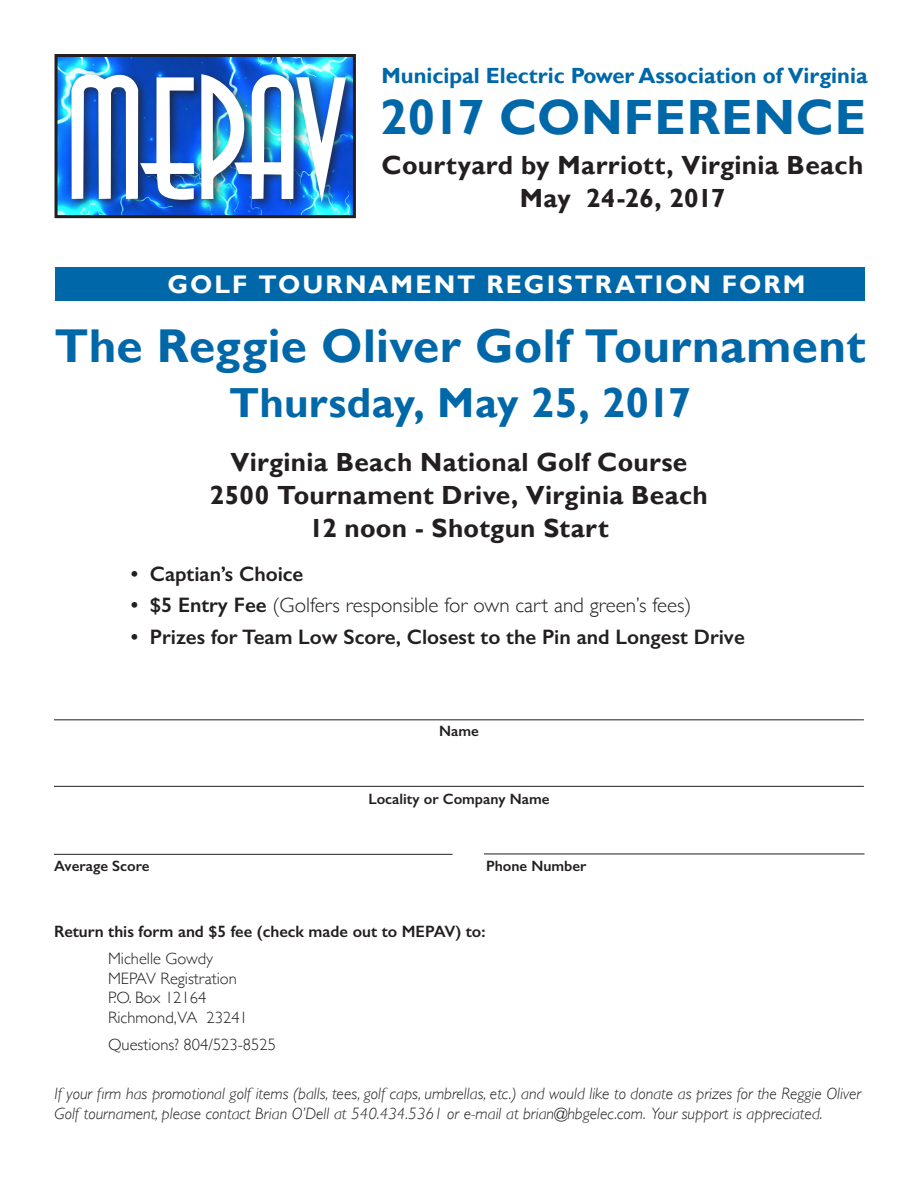
<style>
.page{position:relative;width:918px;height:1188px;background:#fff}
.page>*{position:absolute;margin:0;border:0;box-sizing:border-box;transform-origin:0 0}
.Gil_Sans_Bdhds_C{font:700 49.5px "Gill Sans";letter-spacing:.01em;color:#0068a9}
.Gil_Sans_Bdhds_C-2{font:700 47.4px "Gill Sans";letter-spacing:.005em;color:#0068a9}
.Gil_Sans_Bdhds_C-3{font:700 42px "Gill Sans";letter-spacing:.005em;color:#0068a9}
.Gil_Sans_Bdhds_C-4{font:700 26.25px "Gill Sans";letter-spacing:.01em;color:#231f20}
.Gil_Sans_Bdhds_C-5{font:700 25.5px "Gill Sans";letter-spacing:.08em;color:#fff}
.Gil_Sans_Bdhds_C-6{font:700 21.9px "Gill Sans";color:#0068a9}
.Gil_Sans_Lt_text{font:600 21px "Gill Sans";color:#231f20}
.Gil_Sans_Lt_text-2{font:300 21px "Gill Sans";color:#231f20}
.t1{font:italic 300 16.5px/19.8px "Gill Sans";color:#231f20}
.t2{font:300 16.5px "Gill Sans";color:#231f20}
.t3{font:600 16.5px "Gill Sans";color:#231f20}
.Gil_Sans_Lt_text-3{font:600 15px "Gill Sans";color:#231f20}
.s1{font-weight:600}
</style>
<div class="page">
<img style="left:59px;top:58px;width:293px;height:156px">
<div style="left:55px;top:54px;width:301px;height:164px;border:3px solid #231f20"></div>
<div style="left:55px;top:268px;width:810px;height:33px;background:#0068a9"></div>
<hr style="left:54px;top:719px;width:810px;height:1px;background:#231f20">
<hr style="left:54px;top:786px;width:810px;height:1px;background:#231f20">
<hr style="left:54px;top:854px;width:399px;height:1px;background:#231f20">
<hr style="left:484px;top:854px;width:381px;height:1px;background:#231f20">
<div style="left:67px;top:70px;width:290px;height:142px;background:#231f20;opacity:.75"></div>
<img style="left:201px;top:74px;width:145px;height:128px">
<svg style="left:72px;top:74px;width:122px;height:128px"></svg>
<p class="Gil_Sans_Bdhds_C-6" style="left:382px;top:63px;width:488px">Municipal Electric Power Association of Virginia</p>
<p class="Gil_Sans_Bdhds_C" style="left:380px;top:87px;width:488px">2017 CONFERENCE</p>
<p class="Gil_Sans_Bdhds_C-4" style="left:382px;top:150px;width:483px">Courtyard by Marriott, Virginia Beach</p>
<p class="Gil_Sans_Bdhds_C-4" style="left:520px;top:183px;width:207px">May 24-26, 2017</p>
<p class="Gil_Sans_Bdhds_C-5" style="left:168px;top:269px;width:639px">GOLF TOURNAMENT REGISTRATION FORM</p>
<p class="Gil_Sans_Bdhds_C-2" style="left:55px;top:317px;width:813px">The Reggie Oliver Golf Tournament</p>
<p class="Gil_Sans_Bdhds_C-3" style="left:229px;top:378px;width:464px">Thursday, May 25, 2017</p>
<p class="Gil_Sans_Bdhds_C-4" style="left:230px;top:447px;width:458px">Virginia Beach National Golf Course</p>
<p class="Gil_Sans_Bdhds_C-4" style="left:210px;top:480px;width:499px">2500 Tournament Drive, Virginia Beach</p>
<p class="Gil_Sans_Bdhds_C-4" style="left:309px;top:513px;width:301px">12 noon - Shotgun Start</p>
<p class="Gil_Sans_Lt_text" style="left:131px;top:561px;width:174px">• Captian’s Choice</p>
<p class="Gil_Sans_Lt_text-2" style="left:131px;top:589px;width:562px"><span class="s1">• $5 Entry Fee</span> (Golfers responsible for own cart and green’s fees)</p>
<p class="Gil_Sans_Lt_text" style="left:131px;top:624px;width:616px">• Prizes for Team Low Score, Closest to the Pin and Longest Drive</p>
<p class="Gil_Sans_Lt_text-3" style="left:439px;top:722px;width:41px">Name</p>
<p class="Gil_Sans_Lt_text-3" style="left:368px;top:790px;width:183px">Locality or Company Name</p>
<p class="Gil_Sans_Lt_text-3" style="left:54px;top:857px;width:97px">Average Score</p>
<p class="Gil_Sans_Lt_text-3" style="left:486px;top:857px;width:102px">Phone Number</p>
<p class="t3" style="left:54px;top:922px;width:433px">Return this form and $5 fee (check made out to MEPAV) to:</p>
<p class="t2" style="left:108px;top:945px;width:107px">Michelle Gowdy</p>
<p class="t2" style="left:108px;top:965px;width:130px">MEPAV Registration</p>
<p class="t2" style="left:108px;top:985px;width:100px">P.O. Box 12164</p>
<p class="t2" style="left:108px;top:1005px;width:141px">Richmond,VA 23241</p>
<p class="t2" style="left:108px;top:1031px;width:169px">Questions? 804/523-8525</p>
<p class="t1" style="left:55px;top:1084px;width:808px">If your firm has promotional golf items (balls, tees, golf caps, umbrellas, etc.) and would like to donate as prizes for the Reggie Oliver<br>Golf tournament, please contact Brian O’Dell at 540.434.5361 or e-mail at brian@hbgelec.com. Your support is appreciated.</p>
</div>
